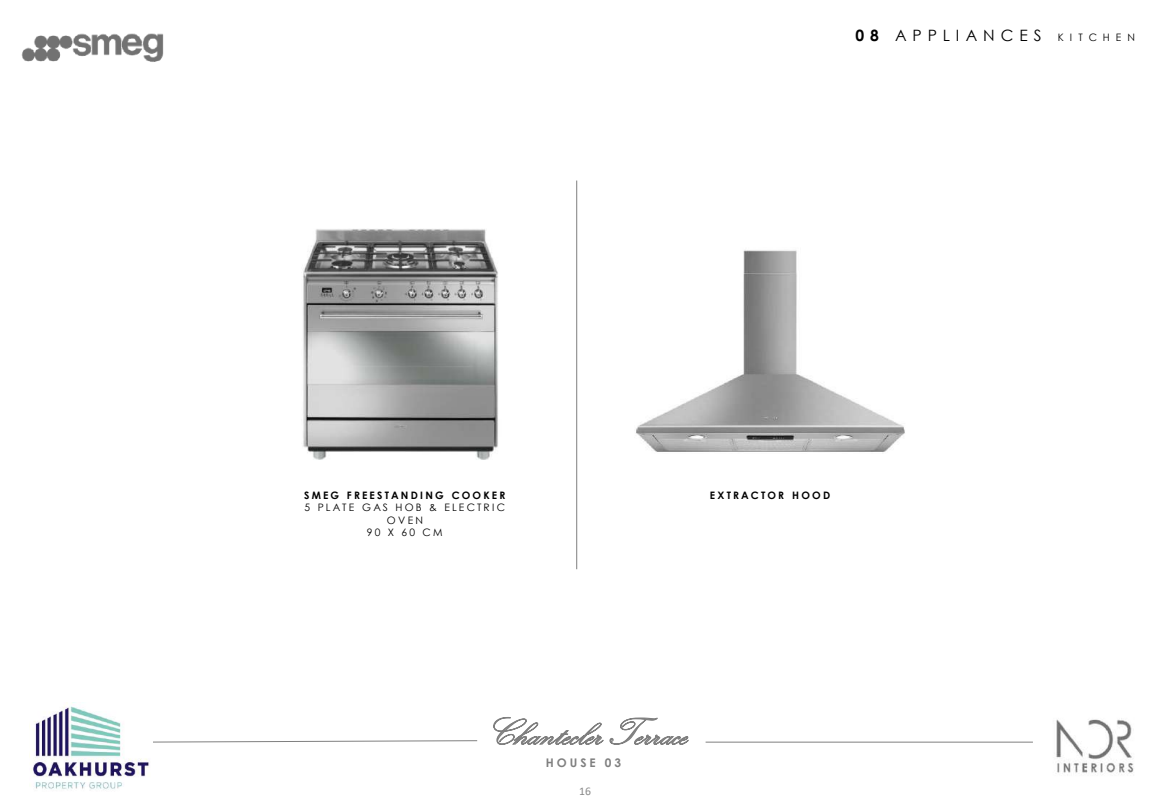
<style>
.page{position:relative;width:1170px;height:810px;background:#fff}
.page>*{position:absolute;margin:0;border:0;box-sizing:border-box;transform-origin:0 0}
.t1{font:15.6px "Century Gothic";letter-spacing:.375em;color:#000}
.t2{font:700 11.85px "Century Gothic";letter-spacing:.255em;color:#7f7f7f}
.t3{font:11.7px "Calibri";color:#898989}
.t4{font:700 10.2px "Century Gothic";letter-spacing:.21em;color:#000}
.t5{font:10.2px/12.3px "Century Gothic";letter-spacing:.215em;color:#000;text-align:center}
.s1{font-weight:700}
.s2{font-size:10.2px}
</style>
<div class="page">
<svg style="left:493px;top:717px;width:196px;height:28px"></svg>
<img style="left:1056px;top:718px;width:78px;height:55px">
<svg style="left:153px;top:740px;width:325px;height:3px"></svg>
<hr style="left:706px;top:742px;width:327px;height:1px;background:#7f7f7f">
<img style="left:31px;top:705px;width:118px;height:85px">
<img style="left:303px;top:229px;width:195px;height:231px">
<img style="left:636px;top:250px;width:269px;height:202px">
<hr style="left:576px;top:181px;width:1px;height:388px;background:#7f7f7f">
<img style="left:21px;top:33px;width:143px;height:29px">
<h1 class="t1" style="left:856px;top:24px;width:281px"><span class="s1">08</span> APPLIANCES <span class="s2">K I T C H E N</span></h1>
<p class="t4" style="left:304px;top:487px;width:203px">SMEG FREESTANDING COOKER</p>
<p class="t5" style="left:305px;top:501px;width:202px">5 PLATE GAS HOB &amp; ELECTRIC<br>OVEN<br>90 X 60 CM</p>
<p class="t2" style="left:546px;top:754px;width:77px">HOUSE 03</p>
<p class="t3" style="left:579px;top:783px;width:13px">16</p>
<p class="t4" style="left:710px;top:487px;width:122px">EXTRACTOR HOOD</p>
</div>
